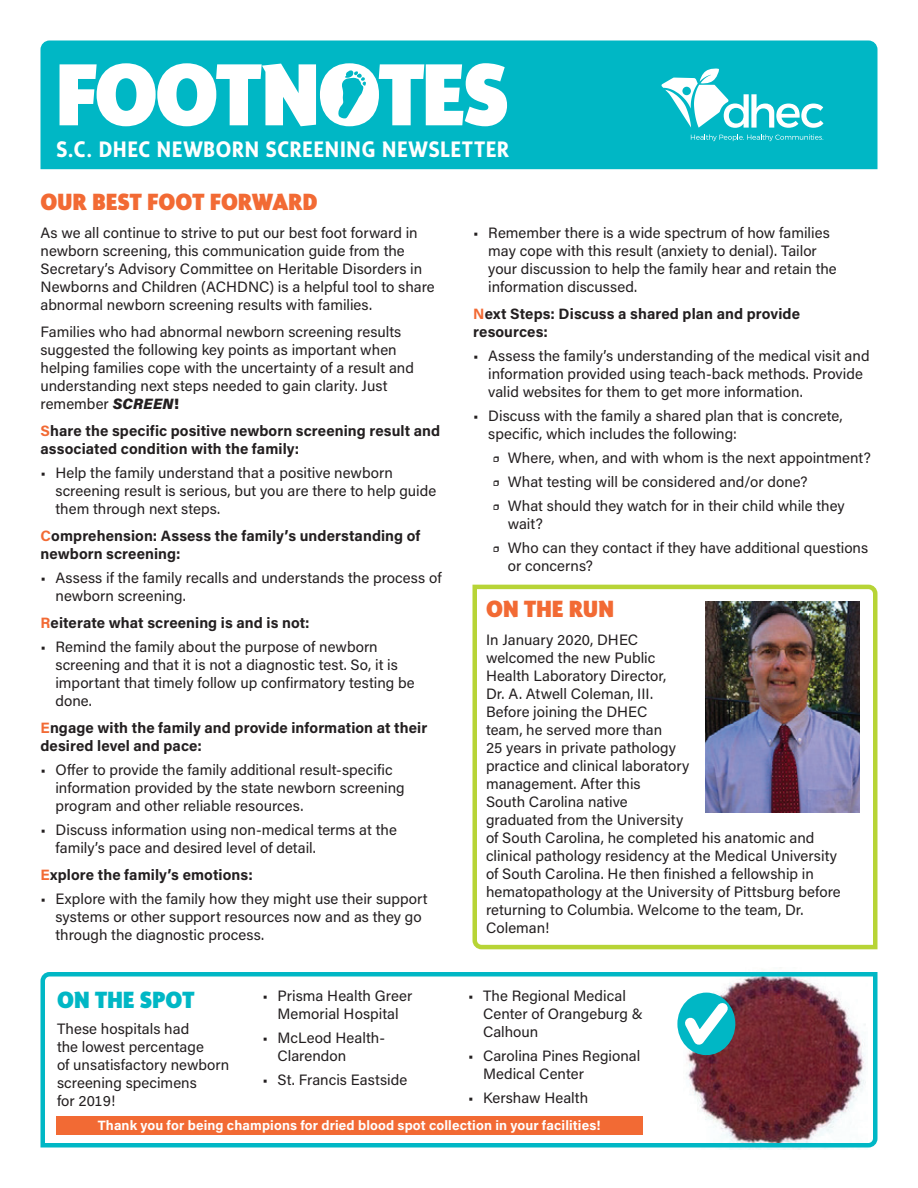
<style>
.page{position:relative;width:918px;height:1188px;background:#fff}
.page>*{position:absolute;margin:0;border:0;box-sizing:border-box;transform-origin:0 0}
.t1{font:900 90px "Sensibility";letter-spacing:-.03em;color:#fff}
.t2{font:900 24px "Sensibility";letter-spacing:.005em;color:#f26a34}
.t3{font:900 24px "Sensibility";color:#00b7c5}
.t4{font:700 22.95px "Sensibility";letter-spacing:.035em;color:#fff}
.t5{font:15px/18px "Acumin Pro";color:#231f20}
.t6{font:700 15px/18px "Acumin Pro";letter-spacing:.005em;color:#231f20}
.t7{font:700 13.5px "Acumin Pro";letter-spacing:.01em;color:#fff}
.s1{font-weight:900;font-style:italic}
.s2{font-weight:900}
.s3{color:#f26a34}
</style>
<div class="page">
<div style="left:40px;top:40px;width:838px;height:129px;background:#00b7c5"></div>
<svg style="left:662px;top:69px;width:162px;height:59px"></svg>
<svg style="left:691px;top:134px;width:133px;height:7px"></svg>
<div style="left:322px;top:66px;width:55px;height:58px;background:#fff;border-radius:50%"></div>
<svg style="left:338px;top:70px;width:28px;height:49px"></svg>
<svg style="left:472px;top:584px;width:406px;height:366px"></svg>
<img style="left:706px;top:601px;width:154px;height:211px">
<svg style="left:40px;top:971px;width:838px;height:179px"></svg>
<div style="left:56px;top:1116px;width:587px;height:19px;background:#f26a34"></div>
<h1 class="t1" style="left:56px;top:43px;width:454px">FOOTNOTES</h1>
<h3 class="t4" style="left:56px;top:136px;width:454px">S.C. DHEC NEWBORN SCREENING NEWSLETTER</h3>
<h2 class="t2" style="left:40px;top:188px;width:279px">OUR BEST FOOT FORWARD</h2>
<p class="t5" style="left:40px;top:224px;width:396px">As we all continue to strive to put our best foot forward in newborn screening, this communication guide from the Secretary’s Advisory Committee on Heritable Disorders in Newborns and Children (ACHDNC) is a helpful tool to share abnormal newborn screening results with families.</p>
<p class="t5" style="left:40px;top:323px;width:375px">Families who had abnormal newborn screening results suggested the following key points as important when helping families cope with the uncertainty of a result and understanding next steps needed to gain clarity. Just remember <span class="s1">SCREEN</span><span class="s2">!</span></p>
<p class="t6" style="left:40px;top:421px;width:401px"><span class="s3">S</span>hare the specific positive newborn screening result and associated condition with the family:</p>
<p class="t5" style="left:56px;top:464px;width:382px;text-indent:-15px">• Help the family understand that a positive newborn screening result is serious, but you are there to help guide them through next steps.</p>
<p class="t6" style="left:40px;top:526px;width:382px"><span class="s3">C</span>omprehension: Assess the family’s understanding of newborn screening:</p>
<p class="t5" style="left:56px;top:569px;width:388px;text-indent:-15px">• Assess if the family recalls and understands the process of newborn screening.</p>
<p class="t6" style="left:40px;top:613px;width:271px"><span class="s3">R</span>eiterate what screening is and is not:</p>
<p class="t5" style="left:56px;top:638px;width:361px;text-indent:-15px">• Remind the family about the purpose of newborn screening and that it is not a diagnostic test. So, it is important that timely follow up confirmatory testing be done.</p>
<p class="t6" style="left:40px;top:718px;width:388px"><span class="s3">E</span>ngage with the family and provide information at their desired level and pace:</p>
<p class="t5" style="left:56px;top:761px;width:351px;text-indent:-15px">• Offer to provide the family additional result-specific information provided by the state newborn screening program and other reliable resources.</p>
<p class="t5" style="left:56px;top:821px;width:343px;text-indent:-15px">• Discuss information using non-medical terms at the family’s pace and desired level of detail.</p>
<p class="t6" style="left:40px;top:865px;width:214px"><span class="s3">E</span>xplore the family’s emotions:</p>
<p class="t5" style="left:56px;top:890px;width:374px;text-indent:-15px">• Explore with the family how they might use their support systems or other support resources now and as they go through the diagnostic process.</p>
<p class="t5" style="left:488px;top:224px;width:350px;text-indent:-15px">• Remember there is a wide spectrum of how families may cope with this result (anxiety to denial). Tailor your discussion to help the family hear and retain the information discussed.</p>
<p class="t6" style="left:473px;top:304px;width:328px"><span class="s3">N</span>ext Steps: Discuss a shared plan and provide resources:</p>
<p class="t5" style="left:488px;top:347px;width:383px;text-indent:-15px">• Assess the family’s understanding of the medical visit and information provided using teach-back methods. Provide valid websites for them to get more information.</p>
<p class="t5" style="left:488px;top:407px;width:356px;text-indent:-15px">• Discuss with the family a shared plan that is concrete, specific, which includes the following:</p>
<p class="t5" style="left:493px;top:446px;width:380px;line-height:24px">❒ Where, when, and with whom is the next appointment? ❒ What testing will be considered and/or done?<br>❒ What should they watch for in their child while they</p>
<p class="t5" style="left:493px;top:512px;width:377px;line-height:24px;text-indent:15px">wait?<br>❒ Who can they contact if they have additional questions</p>
<p class="t5" style="left:508px;top:557px;width:87px">or concerns?</p>
<h2 class="t2" style="left:486px;top:595px;width:129px">ON THE RUN</h2>
<p class="t5" style="left:486px;top:630px;width:356px">In January 2020, DHEC<br>welcomed the new Public<br>Health Laboratory Director,<br>Dr. A. Atwell Coleman, III.<br>Before joining the DHEC<br>team, he served more than<br>25 years in private pathology<br>practice and clinical laboratory<br>management. After this<br>South Carolina native<br>graduated from the University<br>of South Carolina, he completed his anatomic and clinical pathology residency at the Medical University of South Carolina. He then finished a fellowship in hematopathology at the University of Pittsburg before returning to Columbia. Welcome to the team, Dr.<br>Coleman!</p>
<p class="t5" style="left:483px;top:986px;width:162px;text-indent:-15px">• The Regional Medical<br>Center of Orangeburg &amp;<br>Calhoun</p>
<p class="t5" style="left:483px;top:1046px;width:159px;text-indent:-15px">• Carolina Pines Regional<br>Medical Center</p>
<p class="t5" style="left:468px;top:1088px;width:122px">• Kershaw Health</p>
<p class="t7" style="left:98px;top:1116px;width:504px">Thank you for being champions for dried blood spot collection in your facilities!</p>
<p class="t5" style="left:262px;top:986px;width:151px;text-align:center">• Prisma Health Greer<br>Memorial Hospital</p>
<p class="t5" style="left:278px;top:1028px;width:109px;text-indent:-15px">• McLeod Health-<br>Clarendon</p>
<p class="t5" style="left:262px;top:1070px;width:146px">• St. Francis Eastside</p>
<h2 class="t3" style="left:57px;top:987px;width:139px">ON THE SPOT</h2>
<p class="t5" style="left:57px;top:1019px;width:174px">These hospitals had<br>the lowest percentage<br>of unsatisfactory newborn screening specimens<br>for 2019!</p>
</div>
